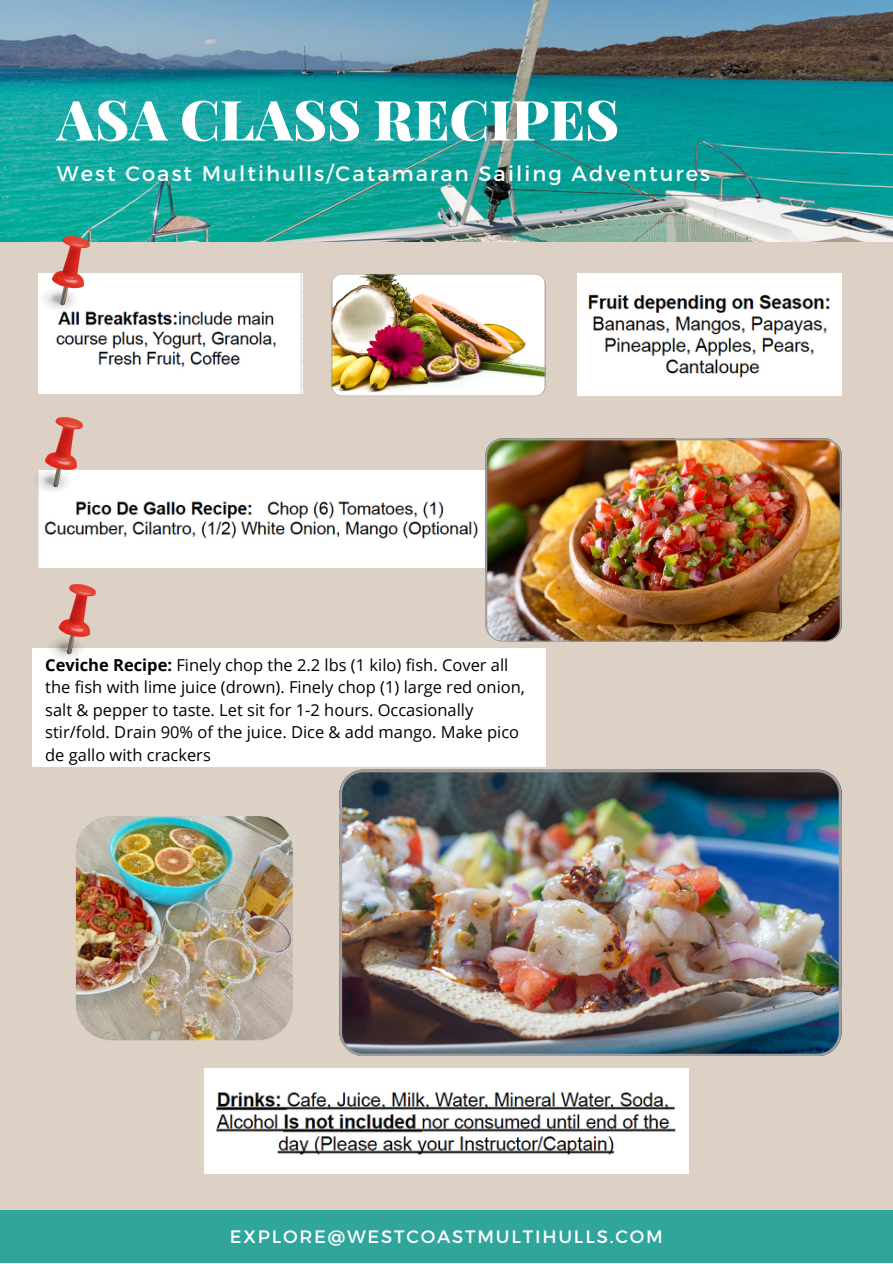
<style>
.page{position:relative;width:893px;height:1264px;background:#fff}
.page>*{position:absolute;margin:0;border:0;box-sizing:border-box;transform-origin:0 0}
.t1{font:900 55.5px "Playfair Display";color:#fff}
.t2{font:21px "Montserrat";letter-spacing:.1em;color:#fff}
.t3{font:18px "Montserrat";letter-spacing:.1em;color:#fff}
.t4{font:16.5px/22.5px "Open Sans";color:#000}
.s1{font-weight:700}
</style>
<div class="page">
<div style="left:0;top:0;width:892px;height:1262px;background:#ddd0c5"></div>
<img style="left:0;top:0;width:892px;height:242px">
<div style="left:0;top:1209px;width:892px;height:53px;background:#2fa59c"></div>
<img style="left:205px;top:1068px;width:483px;height:105px">
<img style="left:39px;top:471px;width:446px;height:96px">
<img style="left:38px;top:417px;width:44px;height:76px">
<img style="left:577px;top:274px;width:264px;height:121px">
<img style="left:39px;top:274px;width:264px;height:119px">
<img style="left:39px;top:236px;width:50px;height:75px">
<img style="left:331px;top:274px;width:215px;height:122px;border-radius:11px">
<img style="left:485px;top:438px;width:356px;height:203px;border-radius:17px">
<img style="left:339px;top:769px;width:502px;height:286px;border-radius:25px">
<img style="left:75px;top:816px;width:218px;height:225px">
<div style="left:32px;top:648px;width:513px;height:118px;background:#fff"></div>
<img style="left:51px;top:584px;width:45px;height:74px">
<h1 class="t1" style="left:57px;top:80px;width:563px">ASA CLASS RECIPES</h1>
<p class="t2" style="left:57px;top:160px;width:654px">West Coast Multihulls/Catamaran Sailing Adventures</p>
<p class="t4" style="left:45px;top:653px;width:481px"><span class="s1">Ceviche Recipe:</span> Finely chop the 2.2 lbs (1 kilo) fish. Cover all the fish with lime juice (drown). Finely chop (1) large red onion, salt &amp; pepper to taste. Let sit for 1-2 hours. Occasionally stir/fold. Drain 90% of the juice. Dice &amp; add mango. Make pico de gallo with crackers</p>
<p class="t3" style="left:230px;top:1224px;width:434px">EXPLORE@WESTCOASTMULTIHULLS.COM</p>
</div>
